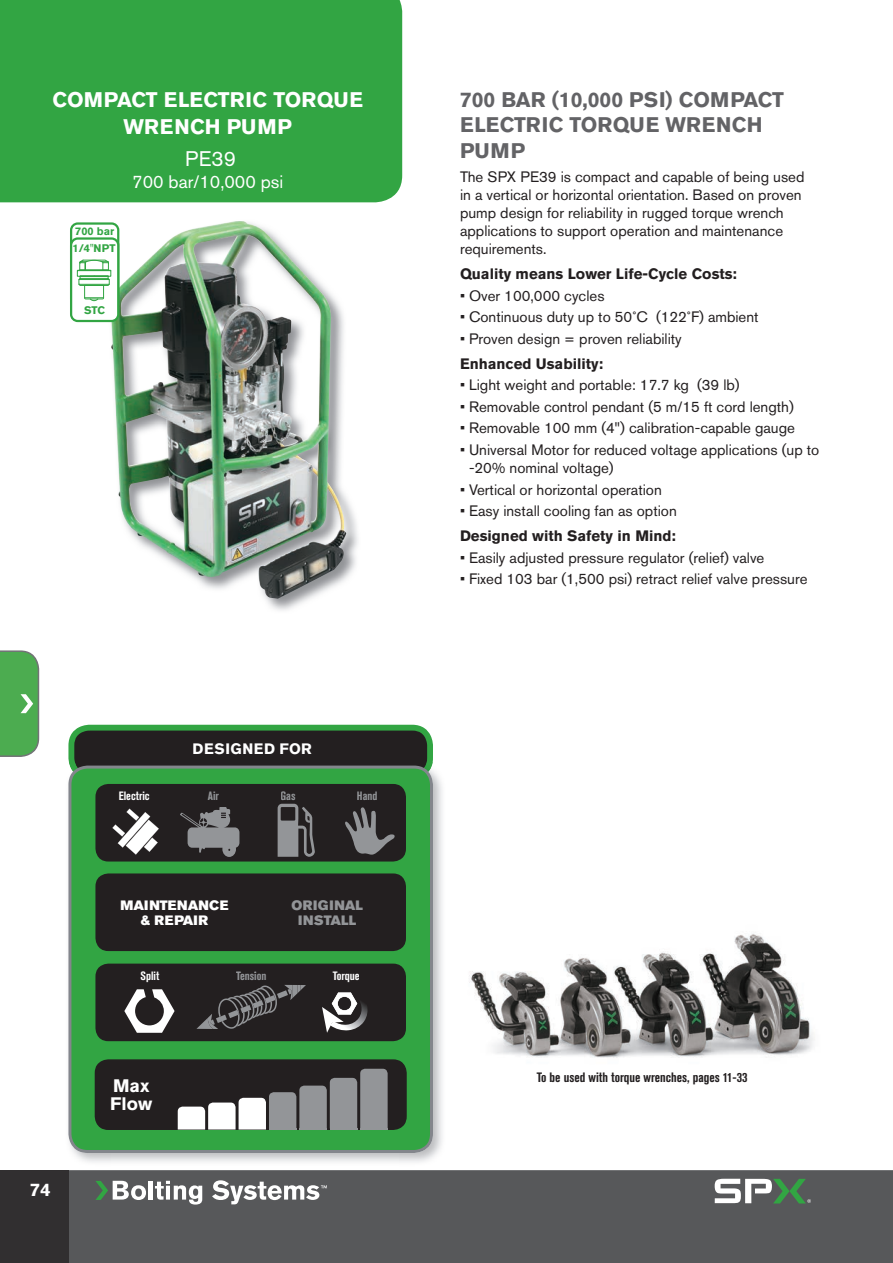
<style>
.page{position:relative;width:893px;height:1263px;background:#fff}
.page>*{position:absolute;margin:0;border:0;box-sizing:border-box;transform-origin:0 0}
.t1{font:700 21px/25.2px "Akzidenz Grotesk BE";color:#636366}
.t2{font:700 21px/27px "Akzidenz Grotesk BE";color:#fff;text-align:center}
.t3{font:21px "Akzidenz Grotesk BE";color:#fff}
.t4{font:18px "Akzidenz Grotesk BE";color:#fff}
.t5{font:700 18px/18px "Akzidenz Grotesk BE";color:#fff}
.t6{font:15px/18px "Akzidenz Grotesk BE";color:#231f20}
.t7{font:700 15px "Akzidenz Grotesk BE";color:#231f20}
.t8{font:700 15px "Akzidenz Grotesk BE";letter-spacing:.04em;color:#fff}
.t9{font:700 condensed 13.5px "Akzidenz Grotesk Pro";color:#231f20}
.t10{font:13.5px/15px "Akzidenz Grotesk BE Super";letter-spacing:.01em;color:#fff;text-align:center}
.t11{font:13.5px/15px "Akzidenz Grotesk BE Super";letter-spacing:.03em;color:#939598;text-align:center}
.t12{font:700 condensed 12px "Akzidenz Grotesk Pro";color:#fff}
.t13{font:700 condensed 12px "Akzidenz Grotesk Pro";color:#939598}
.t14{font:700 10.95px "Akzidenz Grotesk BE";color:#32a543}
.s1{font-family:"Helvetica"}
</style>
<div class="page">
<div style="left:0;top:0;width:402px;height:202px;background:#32a543"></div>
<div style="left:0;top:1170px;width:893px;height:93px;background:#57585a"></div>
<div style="left:0;top:1170px;width:68px;height:93px;background:#312f30"></div>
<svg style="left:715px;top:1179px;width:96px;height:24px"></svg>
<svg style="left:95px;top:1181px;width:51px;height:19px"></svg>
<hr style="left:149px;top:1181px;width:4px;height:18px;background:#fff">
<svg style="left:155px;top:1181px;width:47px;height:23px"></svg>
<svg style="left:212px;top:1180px;width:115px;height:24px"></svg>
<img style="left:469px;top:934px;width:346px;height:124px">
<img style="left:109px;top:322px;width:249px;height:289px">
<img style="left:110px;top:221px;width:236px;height:378px">
<svg style="left:0;top:650px;width:40px;height:107px;background:#5caf60"></svg>
<svg style="left:68px;top:725px;width:365px;height:37px;background:#283929"></svg>
<img style="left:69px;top:762px;width:364px;height:3px">
<svg style="left:68px;top:765px;width:365px;height:388px;background:#3aa14a"></svg>
<div style="left:95px;top:784px;width:311px;height:77px;background:#231f20;border-radius:13px"></div>
<div style="left:95px;top:873px;width:311px;height:78px;background:#231f20;border-radius:13px"></div>
<div style="left:95px;top:963px;width:311px;height:78px;background:#231f20;border-radius:13px"></div>
<svg style="left:112px;top:809px;width:47px;height:46px"></svg>
<svg style="left:278px;top:804px;width:37px;height:53px"></svg>
<svg style="left:95px;top:1059px;width:312px;height:71px;background:#545353"></svg>
<svg style="left:180px;top:807px;width:59px;height:50px"></svg>
<svg style="left:124px;top:984px;width:279px;height:57px"></svg>
<svg style="left:345px;top:807px;width:50px;height:48px"></svg>
<div style="left:71px;top:224px;width:47px;height:82px;background:#fff;border-radius:7px"></div>
<div style="left:70px;top:222px;width:49px;height:85px;border:2px solid #32a543;border-radius:7px"></div>
<div style="left:71px;top:238px;width:47px;height:83px;background:#fff;border-radius:7px"></div>
<div style="left:70px;top:237px;width:49px;height:85px;border:2px solid #32a543;border-radius:7px"></div>
<div style="left:77px;top:270px;width:34px;height:7px;border:1px solid #32a543"></div>
<svg style="left:78px;top:259px;width:32px;height:42px"></svg>
<h1 class="t2" style="left:52px;top:86px;width:312px">COMPACT ELECTRIC TORQUE<br>WRENCH PUMP</h1>
<h1 class="t3" style="left:185px;top:146px;width:52px">PE39</h1>
<p class="t4" style="left:132px;top:171px;width:153px">700 bar/10,000 psi</p>
<p class="t14" style="left:75px;top:225px;width:40px">700 BAR</p>
<p class="t14" style="left:73px;top:242px;width:45px">1/4"NPT</p>
<p class="t14" style="left:84px;top:304px;width:23px">STC</p>
<p class="t8" style="left:193px;top:740px;width:121px">DESIGNED FOR</p>
<p class="t13" style="left:208px;top:788px;width:13px">Air</p>
<p class="t13" style="left:281px;top:788px;width:16px">Gas</p>
<p class="t12" style="left:119px;top:788px;width:32px">Electric</p>
<p class="t13" style="left:357px;top:788px;width:22px">Hand</p>
<p class="t10" style="left:121px;top:898px;width:109px">MAINTENANCE &amp; REPAIR</p>
<p class="t11" style="left:291px;top:898px;width:73px">ORIGINAL<br>INSTALL</p>
<p class="t12" style="left:141px;top:968px;width:20px">Split</p>
<p class="t13" style="left:236px;top:968px;width:32px">Tension</p>
<p class="t12" style="left:333px;top:968px;width:28px">Torque</p>
<p class="t5" style="left:30px;top:1181px;width:22px">74</p>
<p class="t5" style="left:110px;top:1077px;width:44px">MAX<br>FLOW</p>
<h1 class="t1" style="left:460px;top:87px;width:326px">700 BAR (10,000 PSI) COMPACT<br>ELECTRIC TORQUE WRENCH<br>PUMP</h1>
<p class="t6" style="left:460px;top:168px;width:346px">The SPX PE39 is compact and capable of being used in a vertical or horizontal orientation. Based on proven pump design for reliability in rugged torque wrench applications to support operation and maintenance requirements.</p>
<p class="t7" style="left:460px;top:265px;width:278px">QUALITY MEANS LOWER LIFE-CYCLE COSTS:</p>
<p class="t6" style="left:460px;top:287px;width:146px">• Over 100,000 cycles</p>
<p class="t6" style="left:460px;top:308px;width:300px">• Continuous duty up to 50˚C (122˚F) ambient</p>
<p class="t6" style="left:460px;top:330px;width:223px">• Proven design = proven reliability</p>
<p class="t7" style="left:460px;top:355px;width:145px">ENHANCED USABILITY:</p>
<p class="t6" style="left:460px;top:376px;width:281px">• Light weight and portable: 17.7 kg (39 lb)</p>
<p class="t6" style="left:460px;top:398px;width:335px">• Removable control pendant (5 m/15 ft cord length)</p>
<p class="t6" style="left:460px;top:419px;width:336px">• Removable 100 mm (4<span class="s1">"</span>) calibration-capable gauge</p>
<p class="t6" style="left:469px;top:441px;width:352px;text-indent:-9px">• Universal Motor for reduced voltage applications (up to -20% nominal voltage)</p>
<p class="t6" style="left:460px;top:480px;width:203px">• Vertical or horizontal operation</p>
<p class="t6" style="left:460px;top:502px;width:218px">• Easy install cooling fan as option</p>
<p class="t7" style="left:460px;top:527px;width:217px">DESIGNED WITH SAFETY IN MIND:</p>
<p class="t6" style="left:460px;top:548px;width:306px">• Easily adjusted pressure regulator (relief) valve</p>
<p class="t6" style="left:460px;top:570px;width:349px">• Fixed 103 bar (1,500 psi) retract relief valve pressure</p>
<p class="t9" style="left:537px;top:1068px;width:212px">To be used with torque wrenches, pages 11-33</p>
</div>
